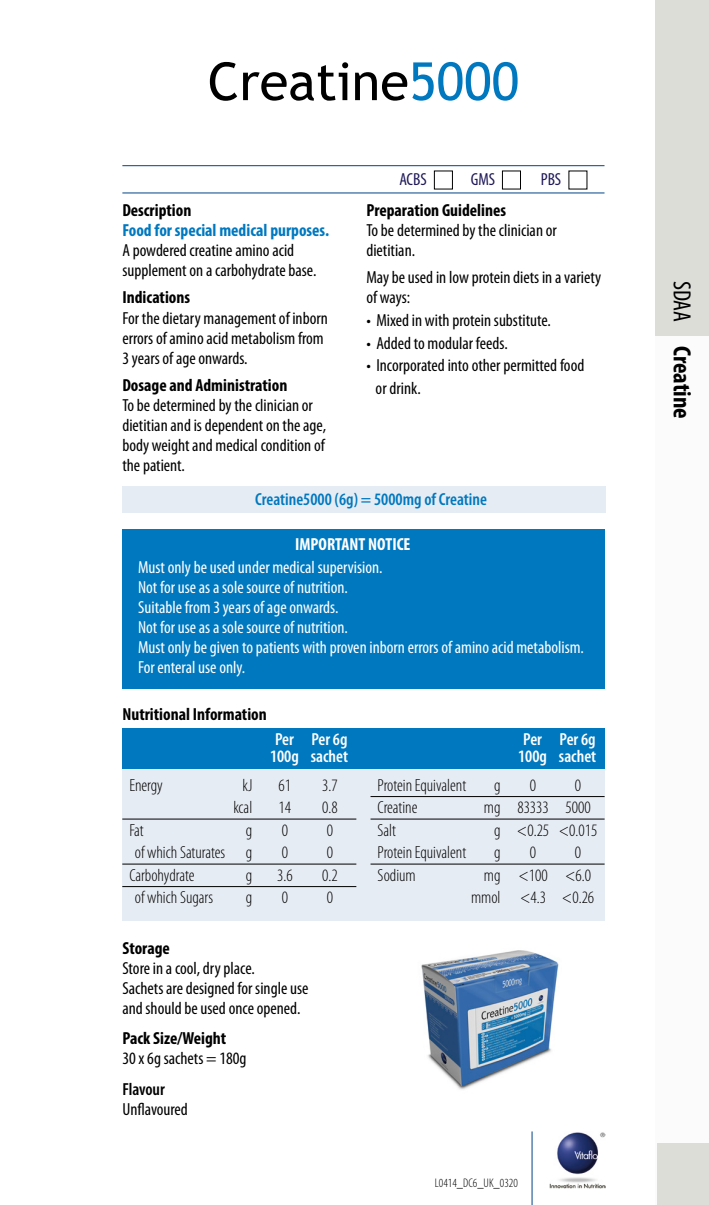
<style>
.page{position:relative;width:709px;height:1205px;background:#fff}
.page>*{position:absolute;margin:0;border:0;box-sizing:border-box;transform-origin:0 0}
.t1{font:52.5px "Trebuchet MS";color:#000}
.t2{font:700 condensed 25px "Myriad Pro";color:#000}
.t3{font:condensed 17.5px/20px "Myriad Pro";color:#000}
.t4{font:condensed 17.5px/20px "Myriad Pro";color:#fff}
.t5{font:300 condensed 17.5px/22.5px "Myriad Pro";color:#000;text-align:center}
.t6{font:600 condensed 17.5px "Myriad Pro";color:#fff}
.t7{font:600 condensed 17.5px "Myriad Pro";color:#0078bf}
.t8{font:700 condensed 17.5px "Myriad Pro";color:#000}
.t9{font:700 condensed 17.5px "Myriad Pro";color:#fff}
.t10{font:condensed 17.5px "Myriad Pro";color:#1f1958}
.t11{font:300 condensed 12.5px "Myriad Pro";color:#000}
.s1{color:#0078bf}
.s2{font-weight:700}
.s3{font-weight:700;color:#0078bf}
.s4{font-weight:600}
.s5{font-weight:400}
</style>
<div class="page">
<div style="left:655px;top:309px;width:54px;height:896px;background:#fbfbfb"></div>
<div style="left:657px;top:1144px;width:52px;height:61px;background:#ddddd8"></div>
<div style="left:655px;top:0;width:54px;height:335px;background:#ddddd8"></div>
<div style="left:122px;top:487px;width:483px;height:26px;background:#e6ecf3"></div>
<div style="left:122px;top:529px;width:483px;height:160px;background:#0078bf"></div>
<div style="left:122px;top:769px;width:482px;height:151px;background:#e6ecf3"></div>
<hr style="left:122px;top:818px;width:234px;height:1px;background:#000">
<hr style="left:122px;top:863px;width:234px;height:1px;background:#000">
<hr style="left:122px;top:886px;width:234px;height:1px;background:#000">
<hr style="left:370px;top:796px;width:234px;height:1px;background:#000">
<hr style="left:370px;top:818px;width:234px;height:1px;background:#000">
<hr style="left:370px;top:863px;width:234px;height:1px;background:#000">
<div style="left:122px;top:728px;width:482px;height:41px;background:#0078bf"></div>
<img style="left:421px;top:950px;width:138px;height:140px">
<hr style="left:122px;top:192px;width:482px;height:1px;background:#004487">
<hr style="left:122px;top:165px;width:482px;height:1px;background:#004487">
<div style="left:434px;top:170px;width:19px;height:19px;border:1px solid #000"></div>
<div style="left:502px;top:170px;width:19px;height:19px;border:1px solid #000"></div>
<img style="left:550px;top:1132px;width:55px;height:57px">
<hr style="left:531px;top:1131px;width:1px;height:74px;background:#004487">
<p class="t1" style="left:208px;top:51px;width:313px">Creatine<span class="s1">5000</span></p>
<p class="t3" style="left:122px;top:200px;width:208px"><span class="s2">Description<br></span><span class="s3">Food for special medical purposes.<br></span>A powdered creatine amino acid supplement on a carbohydrate base.</p>
<p class="t3" style="left:122px;top:287px;width:207px"><span class="s2">Indications<br></span>For the dietary management of inborn errors of amino acid metabolism from<br>3 years of age onwards.</p>
<p class="t3" style="left:122px;top:375px;width:205px"><span class="s2">Dosage and Administration<br></span>To be determined by the clinician or dietitian and is dependent on the age, body weight and medical condition of the patient.</p>
<p class="t10" style="left:399px;top:168px;width:29px">ACBS</p>
<p class="t10" style="left:471px;top:168px;width:26px">GMS</p>
<p class="t10" style="left:540px;top:168px;width:22px">PBS</p>
<p class="t3" style="left:366px;top:200px;width:192px"><span class="s2">Preparation Guidelines<br></span>To be determined by the clinician or dietitian.</p>
<p class="t3" style="left:366px;top:267px;width:236px">May be used in low protein diets in a variety of ways:</p>
<p class="t3" style="left:366px;top:310px;width:186px">• Mixed in with protein substitute.</p>
<p class="t3" style="left:366px;top:332px;width:143px">• Added to modular feeds.</p>
<p class="t3" style="left:375px;top:354px;width:210px;line-height:22.5px;text-indent:-9px">• Incorporated into other permitted food or drink.</p>
<p class="t7" style="left:255px;top:489px;width:233px">Creatine5000 (6g) = 5000mg of Creatine</p>
<p class="t9" style="left:295px;top:533px;width:117px">IMPORTANT NOTICE</p>
<p class="t4" style="left:138px;top:556px;width:447px">Must only be used under medical supervision.<br>Not for use as a sole source of nutrition.<br>Suitable from 3 years of age onwards.<br>Not for use as a sole source of nutrition.<br>Must only be given to patients with proven inborn errors of amino acid metabolism.<br>For enteral use only.</p>
<p class="t8" style="left:122px;top:703px;width:146px">Nutritional Information</p>
<p class="t6" style="left:275px;top:728px;width:74px">Per Per 6g</p>
<p class="t6" style="left:270px;top:745px;width:80px">100g sachet</p>
<p class="t5" style="left:129px;top:774px;width:35px">Energy</p>
<p class="t5" style="left:242px;top:774px;width:11px">kJ</p>
<p class="t5" style="left:278px;top:774px;width:14px">61</p>
<p class="t5" style="left:322px;top:774px;width:17px">3.7</p>
<p class="t5" style="left:233px;top:796px;width:20px">kcal</p>
<p class="t5" style="left:278px;top:796px;width:14px">14</p>
<p class="t5" style="left:322px;top:796px;width:17px">0.8</p>
<p class="t5" style="left:129px;top:819px;width:16px">Fat</p>
<p class="t5" style="left:246px;top:819px;width:8px">g</p>
<p class="t5" style="left:282px;top:819px;width:8px">0</p>
<p class="t5" style="left:327px;top:819px;width:8px">0</p>
<p class="t5" style="left:135px;top:841px;width:119px">of which Saturates g</p>
<p class="t5" style="left:282px;top:841px;width:8px">0</p>
<p class="t5" style="left:327px;top:841px;width:8px">0</p>
<p class="t5" style="left:129px;top:864px;width:67px">Carbohydrate</p>
<p class="t5" style="left:246px;top:864px;width:8px">g</p>
<p class="t5" style="left:277px;top:864px;width:17px">3.6</p>
<p class="t5" style="left:322px;top:864px;width:17px">0.2</p>
<p class="t5" style="left:135px;top:886px;width:80px">of which Sugars</p>
<p class="t5" style="left:246px;top:886px;width:8px">g</p>
<p class="t5" style="left:282px;top:886px;width:8px">0</p>
<p class="t5" style="left:327px;top:886px;width:8px">0</p>
<p class="t3" style="left:122px;top:937px;width:188px"><span class="s2">Storage<br></span>Store in a cool, dry place.<br>Sachets are designed for single use and should be used once opened.</p>
<p class="t3" style="left:122px;top:1028px;width:126px"><span class="s2">Pack Size/Weight<br></span>30 x 6g sachets = 180g</p>
<p class="t3" style="left:122px;top:1079px;width:67px"><span class="s4">Flavour<br></span>Unflavoured</p>
<p class="t6" style="left:523px;top:728px;width:74px">Per Per 6g</p>
<p class="t6" style="left:518px;top:745px;width:80px">100g sachet</p>
<p class="t5" style="left:377px;top:774px;width:90px">Protein Equivalent</p>
<p class="t5" style="left:494px;top:774px;width:8px">g</p>
<p class="t5" style="left:530px;top:774px;width:8px">0</p>
<p class="t5" style="left:575px;top:774px;width:8px">0</p>
<p class="t5" style="left:377px;top:796px;width:41px">Creatine</p>
<p class="t5" style="left:484px;top:796px;width:108px">mg 83333 5000</p>
<p class="t5" style="left:377px;top:819px;width:20px">Salt</p>
<p class="t5" style="left:494px;top:819px;width:105px">g &lt;0.25 &lt;0.015</p>
<p class="t5" style="left:377px;top:841px;width:90px">Protein Equivalent</p>
<p class="t5" style="left:494px;top:841px;width:8px">g</p>
<p class="t5" style="left:530px;top:841px;width:8px">0</p>
<p class="t5" style="left:575px;top:841px;width:8px">0</p>
<p class="t5" style="left:377px;top:864px;width:40px">Sodium</p>
<p class="t5" style="left:471px;top:864px;width:125px">mg &lt;100 &lt;6.0 mmol &lt;4.3 &lt;0.26</p>
<p class="t11" style="left:435px;top:1175px;width:85px">L0414_DC6_UK_0320</p>
<p class="t2" style="left:698px;top:281px;width:140px;rotate:90deg"><span class="s5">SDAA</span> Creatine</p>
</div>
